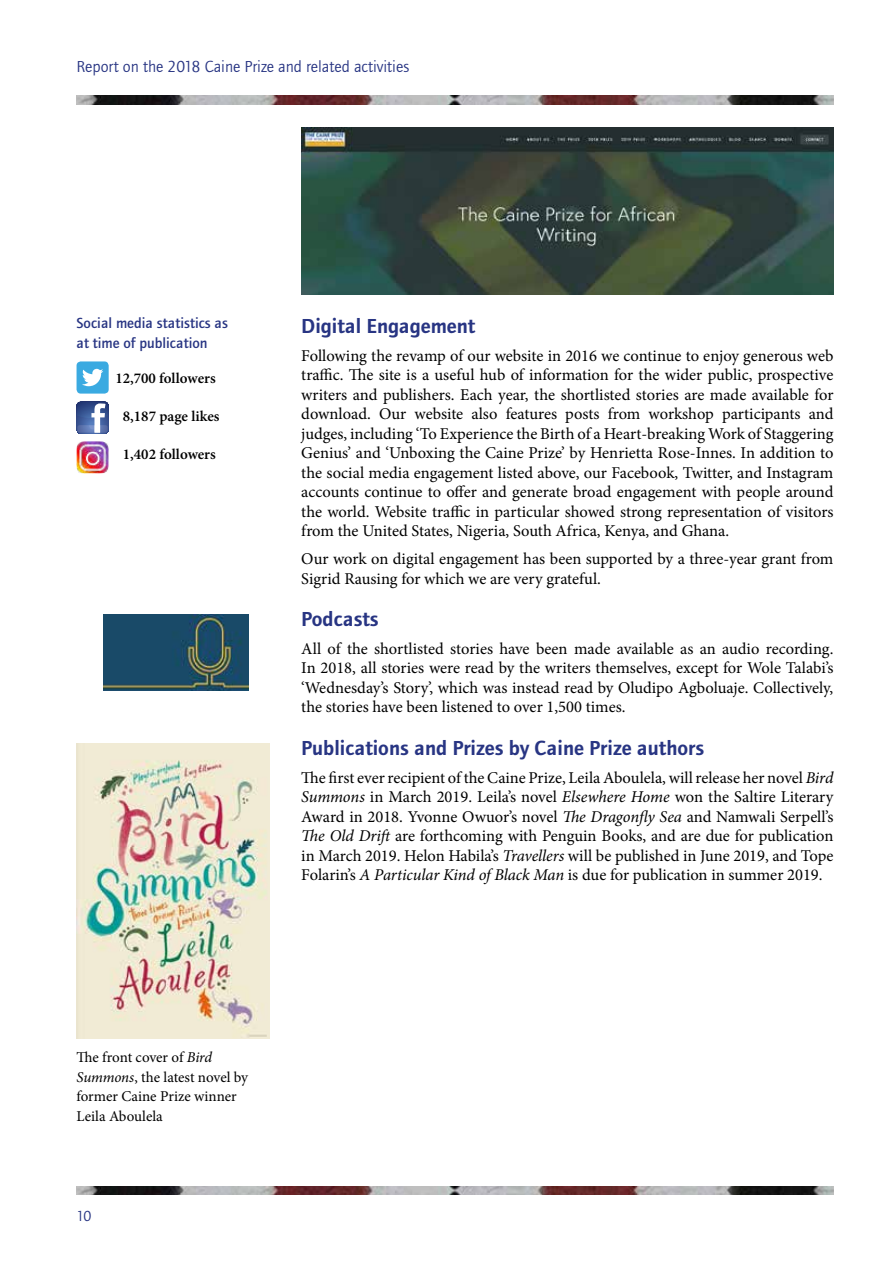
<style>
.page{position:relative;width:893px;height:1263px;background:#fff}
.page>*{position:absolute;margin:0;border:0;box-sizing:border-box;transform-origin:0 0}
.t1{font:600 21px "Foundry Journal";color:#283583}
.t2{font:16.5px/19.5px "Minion Pro";color:#000;text-align:justify}
.t3{font:16.5px "Foundry Journal";color:#283583}
.t4{font:15px/19.5px "Minion Pro";color:#000}
.t5{font:600 15px "Minion Pro";color:#000}
.t6{font:500 15px/19.5px "Foundry Journal";color:#283583}
.t7{font:15px "Foundry Journal";color:#283583}
.s1{font-style:italic}
</style>
<div class="page">
<img style="left:77px;top:1186px;width:756px;height:9px">
<img style="left:77px;top:96px;width:756px;height:8px">
<img style="left:301px;top:128px;width:532px;height:166px">
<img style="left:103px;top:614px;width:145px;height:77px">
<img style="left:77px;top:743px;width:192px;height:295px">
<svg style="left:77px;top:402px;width:32px;height:32px"></svg>
<svg style="left:77px;top:361px;width:32px;height:33px"></svg>
<img style="left:77px;top:441px;width:32px;height:32px">
<p class="t3" style="left:77px;top:57px;width:334px">Report on the 2018 Caine Prize and related activities</p>
<p class="t6" style="left:77px;top:313px;width:153px">Social media statistics as at time of publication</p>
<p class="t5" style="left:115px;top:368px;width:102px">12,700 followers</p>
<p class="t5" style="left:123px;top:406px;width:98px">8,187 page likes</p>
<p class="t5" style="left:123px;top:444px;width:94px">1,402 followers</p>
<p class="t1" style="left:301px;top:314px;width:176px">Digital Engagement</p>
<p class="t2" style="left:301px;top:346px;width:534px">Following the revamp of our website in 2016 we continue to enjoy generous web traffic. The site is a useful hub of information for the wider public, prospective writers and publishers. Each year, the shortlisted stories are made available for download. Our website also features posts from workshop participants and judges, including ‘To Experience the Birth of a Heart-breaking Work of Staggering Genius’ and ‘Unboxing the Caine Prize’ by Henrietta Rose-Innes. In addition to the social media engagement listed above, our Facebook, Twitter, and Instagram accounts continue to offer and generate broad engagement with people around the world. Website traffic in particular showed strong representation of visitors from the United States, Nigeria, South Africa, Kenya, and Ghana.</p>
<p class="t2" style="left:301px;top:549px;width:534px">Our work on digital engagement has been supported by a three-year grant from<br>Sigrid Rausing for which we are very grateful.</p>
<p class="t1" style="left:301px;top:607px;width:79px">Podcasts</p>
<p class="t2" style="left:301px;top:639px;width:534px">All of the shortlisted stories have been made available as an audio recording.<br>In 2018, all stories were read by the writers themselves, except for Wole Talabi’s ‘Wednesday’s Story’, which was instead read by Oludipo Agboluaje. Collectively, the stories have been listened to over 1,500 times.</p>
<p class="t1" style="left:301px;top:735px;width:404px">Publications and Prizes by Caine Prize authors</p>
<p class="t2" style="left:301px;top:768px;width:534px">The first ever recipient of the Caine Prize, Leila Aboulela, will release her novel <span class="s1">Bird Summons</span> in March 2019. Leila’s novel <span class="s1">Elsewhere Home</span> won the Saltire Literary Award in 2018. Yvonne Owuor’s novel <span class="s1">The Dragonfly Sea</span> and Namwali Serpell’s <span class="s1">The Old Drift</span> are forthcoming with Penguin Books, and are due for publication in March 2019. Helon Habila’s <span class="s1">Travellers</span> will be published in June 2019, and Tope Folarin’s <span class="s1">A Particular Kind of Black Man</span> is due for publication in summer 2019.</p>
<p class="t4" style="left:77px;top:1048px;width:173px">The front cover of <span class="s1">Bird<br>Summons</span>, the latest novel by former Caine Prize winner<br>Leila Aboulela</p>
<p class="t7" style="left:77px;top:1208px;width:17px">10</p>
</div>
